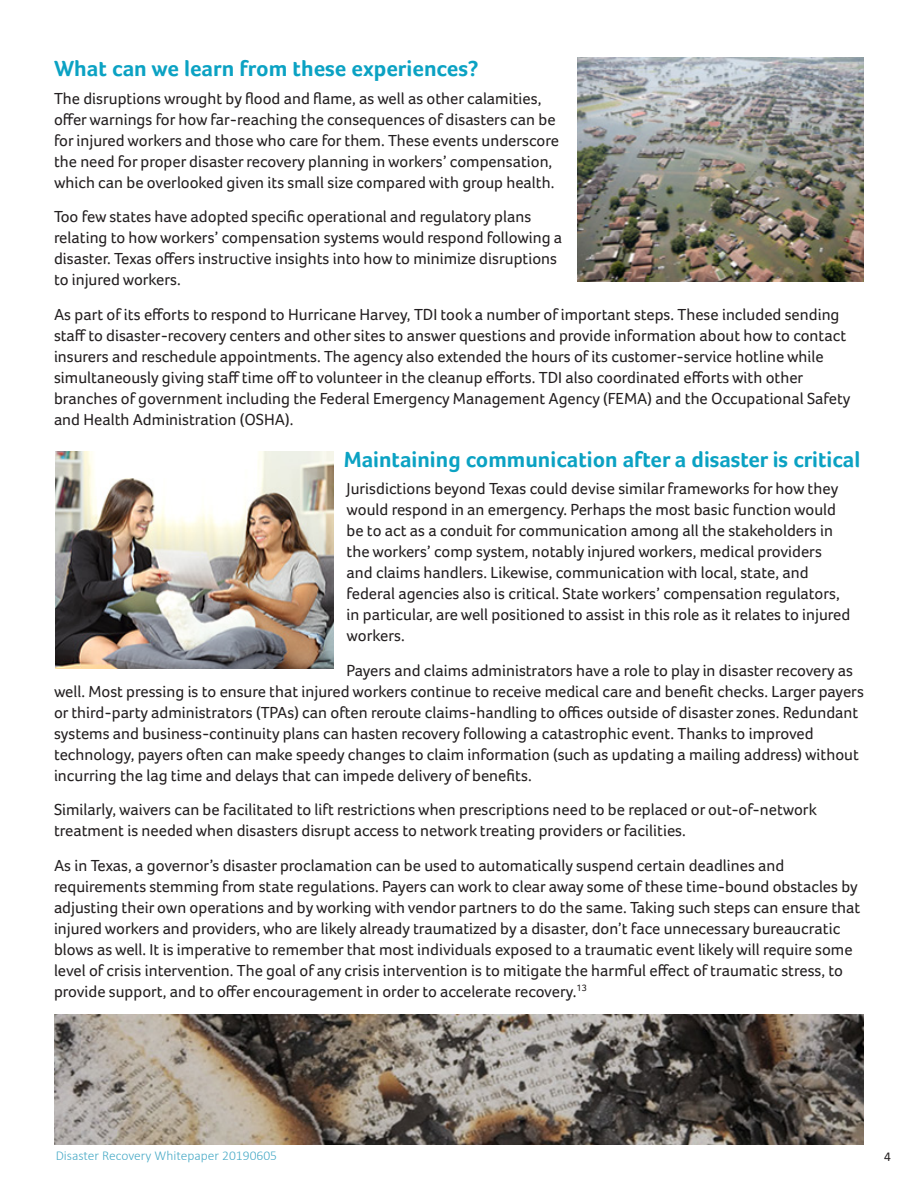
<style>
.page{position:relative;width:918px;height:1188px;background:#fff}
.page>*{position:absolute;margin:0;border:0;box-sizing:border-box;transform-origin:0 0}
.Paragraph_Head{font:700 22.5px "Foco";color:#0ba2c3}
.Body{font:16.5px/21px "Foco";color:#231f20}
.t1{font:300 13.5px "Calibri";color:#4aabc7}
.t2{font:13.5px "Calibri";color:#231f20}
</style>
<div class="page">
<img style="left:54px;top:1014px;width:810px;height:131px">
<img style="left:577px;top:57px;width:287px;height:225px">
<img style="left:55px;top:452px;width:278px;height:217px">
<p class="Paragraph_Head" style="left:54px;top:55px;width:426px">What can we learn from these experiences?</p>
<p class="Body" style="left:54px;top:88px;width:506px">The disruptions wrought by flood and flame, as well as other calamities, offer warnings for how far-reaching the consequences of disasters can be for injured workers and those who care for them. These events underscore the need for proper disaster recovery planning in workers’ compensation, which can be overlooked given its small size compared with group health.</p>
<p class="Body" style="left:54px;top:206px;width:510px">Too few states have adopted specific operational and regulatory plans relating to how workers’ compensation systems would respond following a disaster. Texas offers instructive insights into how to minimize disruptions to injured workers.</p>
<p class="Body" style="left:54px;top:304px;width:798px">As part of its efforts to respond to Hurricane Harvey, TDI took a number of important steps. These included sending staff to disaster-recovery centers and other sites to answer questions and provide information about how to contact insurers and reschedule appointments. The agency also extended the hours of its customer-service hotline while simultaneously giving staff time off to volunteer in the cleanup efforts. TDI also coordinated efforts with other branches of government including the Federal Emergency Management Agency (FEMA) and the Occupational Safety and Health Administration (OSHA).</p>
<p class="Paragraph_Head" style="left:344px;top:446px;width:518px">Maintaining communication after a disaster is critical</p>
<p class="Body" style="left:347px;top:478px;width:505px">Jurisdictions beyond Texas could devise similar frameworks for how they would respond in an emergency. Perhaps the most basic function would be to act as a conduit for communication among all the stakeholders in the workers’ comp system, notably injured workers, medical providers and claims handlers. Likewise, communication with local, state, and federal agencies also is critical. State workers’ compensation regulators, in particular, are well positioned to assist in this role as it relates to injured workers.</p>
<p class="Body" style="left:54px;top:660px;width:811px;text-indent:293px">Payers and claims administrators have a role to play in disaster recovery as well. Most pressing is to ensure that injured workers continue to receive medical care and benefit checks. Larger payers or third-party administrators (TPAs) can often reroute claims-handling to offices outside of disaster zones. Redundant systems and business-continuity plans can hasten recovery following a catastrophic event. Thanks to improved technology, payers often can make speedy changes to claim information (such as updating a mailing address) without incurring the lag time and delays that can impede delivery of benefits.</p>
<p class="Body" style="left:54px;top:799px;width:764px">Similarly, waivers can be facilitated to lift restrictions when prescriptions need to be replaced or out-of-network treatment is needed when disasters disrupt access to network treating providers or facilities.</p>
<p class="Body" style="left:54px;top:855px;width:808px">As in Texas, a governor’s disaster proclamation can be used to automatically suspend certain deadlines and requirements stemming from state regulations. Payers can work to clear away some of these time-bound obstacles by adjusting their own operations and by working with vendor partners to do the same. Taking such steps can ensure that injured workers and providers, who are likely already traumatized by a disaster, don’t face unnecessary bureaucratic blows as well. It is imperative to remember that most individuals exposed to a traumatic event likely will require some level of crisis intervention. The goal of any crisis intervention is to mitigate the harmful effect of traumatic stress, to provide support, and to offer encouragement in order to accelerate recovery.<sup>13</sup></p>
<p class="t1" style="left:56px;top:1147px;width:223px">Disaster Recovery Whitepaper 20190605</p>
<p class="t2" style="left:884px;top:1147px;width:8px">4</p>
</div>
